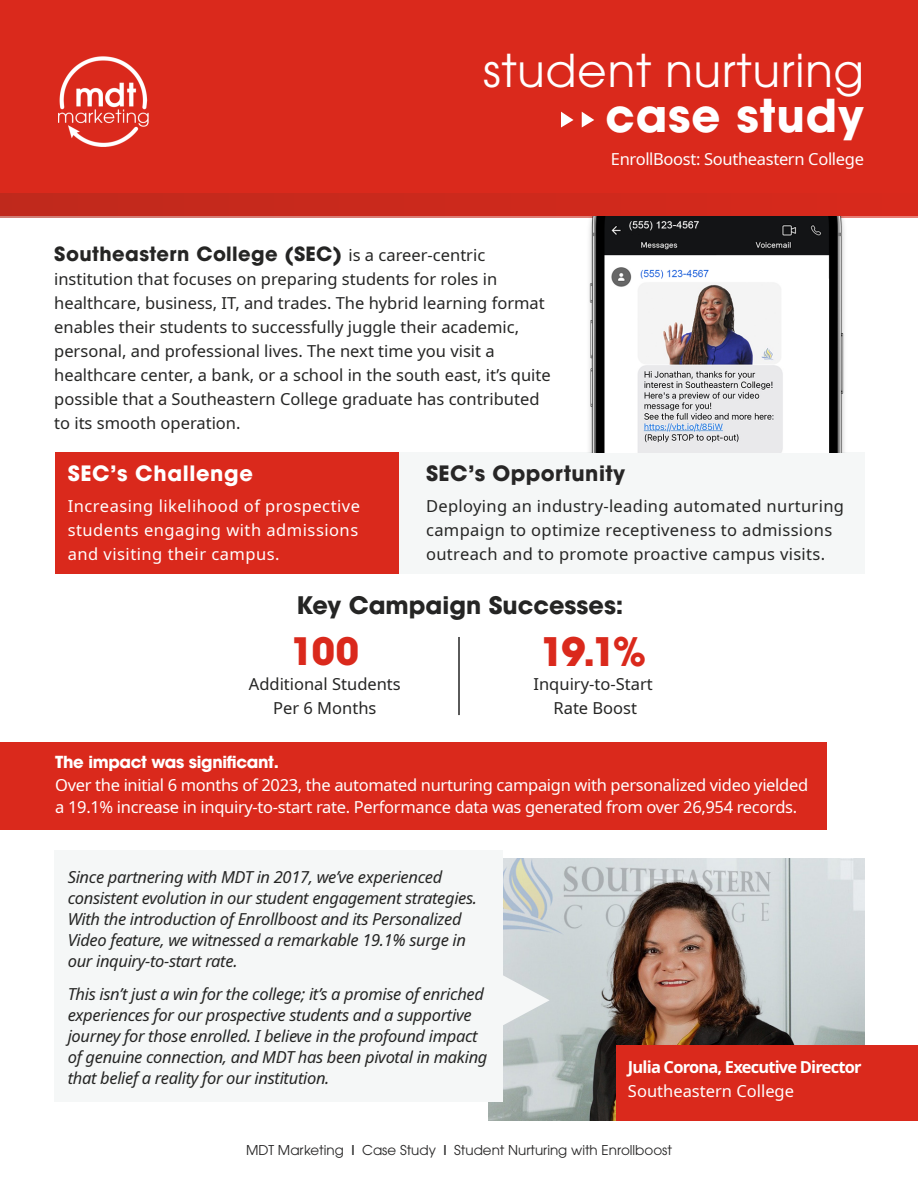
<style>
.page{position:relative;width:918px;height:1188px;background:#fff}
.page>*{position:absolute;margin:0;border:0;box-sizing:border-box;transform-origin:0 0}
.t1{font:45px "ITC Avant Garde Pro";letter-spacing:.02em;color:#fff}
.t2{font:700 45px "ITC Avant Garde Pro";letter-spacing:.02em;color:#fff}
.t3{font:700 39px "ITC Avant Garde Pro";color:#da291c}
.t4{font:700 37.5px "ITC Avant Garde Pro";color:#da291c}
.SubHeader{font:700 24px "ITC Avant Garde Pro";color:#252524}
.Main_Paragraph_Style{font:700 21px "ITC Avant Garde Pro";letter-spacing:.02em;color:#272626}
.Main_Paragraph_Style-2{font:700 21px "ITC Avant Garde Pro";letter-spacing:.03em;color:#fff}
.Main_Paragraph_Style-3{font:700 19.5px "ITC Avant Garde Pro";letter-spacing:.02em;color:#252524}
.Main_Paragraph_Style-4{font:italic 16.5px/21px "Noto Sans";letter-spacing:-.02em;color:#252524}
.Main_Paragraph_Style-5{font:16.5px/24px "Noto Sans";color:#252524}
.Main_Paragraph_Style-6{font:16.5px/24px "Noto Sans";letter-spacing:-.02em;color:#fff;text-align:justify}
.Main_Paragraph_Style-7{font:16.5px/24px "Noto Sans";letter-spacing:.02em;color:#252524}
.t5{font:700 16.5px "Noto Sans";letter-spacing:-.05em;color:#fff}
.Main_Paragraph_Style-8{font:700 16.5px "ITC Avant Garde Pro";letter-spacing:-.02em;color:#fff}
.Main_Paragraph_Style-9{font:16.5px "Noto Sans";color:#fff}
.Header_Pages{font:13.5px "ITC Avant Garde Pro";color:#272626}
.s1{font-family:"Noto Sans";font-weight:400;font-size:16.5px}
.s2{font-weight:500}
</style>
<div class="page">
<div style="left:372px;top:452px;width:493px;height:122px;background:#f5f7f7"></div>
<div style="left:55px;top:452px;width:343px;height:122px;background:#da291c"></div>
<div style="left:0;top:0;width:918px;height:216px;background:#da291c"></div>
<div style="left:0;top:193px;width:918px;height:25px;background:#cc291c"></div>
<svg style="left:582px;top:112px;width:12px;height:16px"></svg>
<svg style="left:561px;top:112px;width:13px;height:16px"></svg>
<img style="left:58px;top:56px;width:91px;height:91px">
<div style="left:0;top:742px;width:826px;height:88px;background:#da291c"></div>
<img style="left:586px;top:216px;width:262px;height:236px">
<hr style="left:458px;top:637px;width:2px;height:78px;background:#252524">
<img style="left:488px;top:858px;width:376px;height:262px">
<div style="left:54px;top:850px;width:448px;height:252px;background:#f5f7f7"></div>
<svg style="left:502px;top:963px;width:48px;height:75px"></svg>
<div style="left:617px;top:1045px;width:301px;height:75px;background:#da291c"></div>
<p class="t1" style="left:483px;top:43px;width:382px">student nurturing</p>
<p class="t2" style="left:605px;top:86px;width:260px">case study</p>
<p class="Main_Paragraph_Style-6" style="left:611px;top:147px;width:255px">EnrollBoost: Southeastern College</p>
<p class="Main_Paragraph_Style-3" style="left:54px;top:241px;width:433px">Southeastern College (SEC) <span class="s1">is a career-centric</span></p>
<p class="Main_Paragraph_Style-5" style="left:54px;top:267px;width:498px">institution that focuses on preparing students for roles in healthcare, business, IT, and trades. The hybrid learning format enables their students to successfully juggle their academic, personal, and professional lives. The next time you visit a healthcare center, a bank, or a school in the south east, it’s quite possible that a Southeastern College graduate has contributed to its smooth operation.</p>
<p class="Main_Paragraph_Style-2" style="left:68px;top:460px;width:187px">SEC’s Challenge</p>
<p class="Main_Paragraph_Style-6" style="left:68px;top:494px;width:294px">Increasing likelihood of prospective students engaging with admissions and visiting their campus.</p>
<p class="Main_Paragraph_Style" style="left:426px;top:460px;width:201px">SEC’s Opportunity</p>
<p class="Main_Paragraph_Style-7" style="left:426px;top:494px;width:419px">Deploying an industry-leading automated nurturing campaign to optimize receptiveness to admissions outreach and to promote proactive campus visits.</p>
<p class="SubHeader" style="left:297px;top:589px;width:328px">Key Campaign Successes:</p>
<p class="t4" style="left:291px;top:626px;width:70px">100</p>
<p class="Main_Paragraph_Style-5" style="left:249px;top:672px;width:154px">Additional Students</p>
<p class="Main_Paragraph_Style-5" style="left:273px;top:696px;width:105px">Per 6 Months</p>
<p class="t3" style="left:540px;top:625px;width:108px">19.1%</p>
<p class="Main_Paragraph_Style-5" style="left:534px;top:672px;width:121px">Inquiry-to-Start</p>
<p class="Main_Paragraph_Style-5" style="left:553px;top:696px;width:85px">Rate Boost</p>
<p class="Main_Paragraph_Style-8" style="left:55px;top:751px;width:225px">The impact was significant.</p>
<p class="Main_Paragraph_Style-6" style="left:55px;top:774px;width:754px;line-height:22.5px">Over the initial 6 months of 2023, the automated nurturing campaign with personalized video yielded a 19.1% increase in inquiry-to-start rate. Performance data was generated from over 26,954 records.</p>
<p class="Main_Paragraph_Style-4" style="left:68px;top:867px;width:411px">Since partnering with MDT in 2017, we’ve experienced consistent evolution in our student engagement strategies.<br>With the introduction of Enrollboost and its Personalized Video feature, we witnessed a remarkable 19.1% surge in our inquiry-to-start rate.</p>
<p class="Main_Paragraph_Style-4" style="left:68px;top:984px;width:421px">This isn’t just a win for the college; it’s a promise of enriched experiences for our prospective students and a supportive journey for those enrolled. I believe in the profound impact of genuine connection, and MDT has been pivotal in making that belief a reality for our institution.</p>
<p class="t5" style="left:628px;top:1056px;width:235px">Julia Corona, Executive Director</p>
<p class="Main_Paragraph_Style-9" style="left:628px;top:1080px;width:168px">Southeastern College</p>
<p class="Header_Pages" style="left:246px;top:1141px;width:427px">MDT Marketing <span class="s2">l</span> Case Study <span class="s2">l</span> Student Nurturing with Enrollboost</p>
</div>
